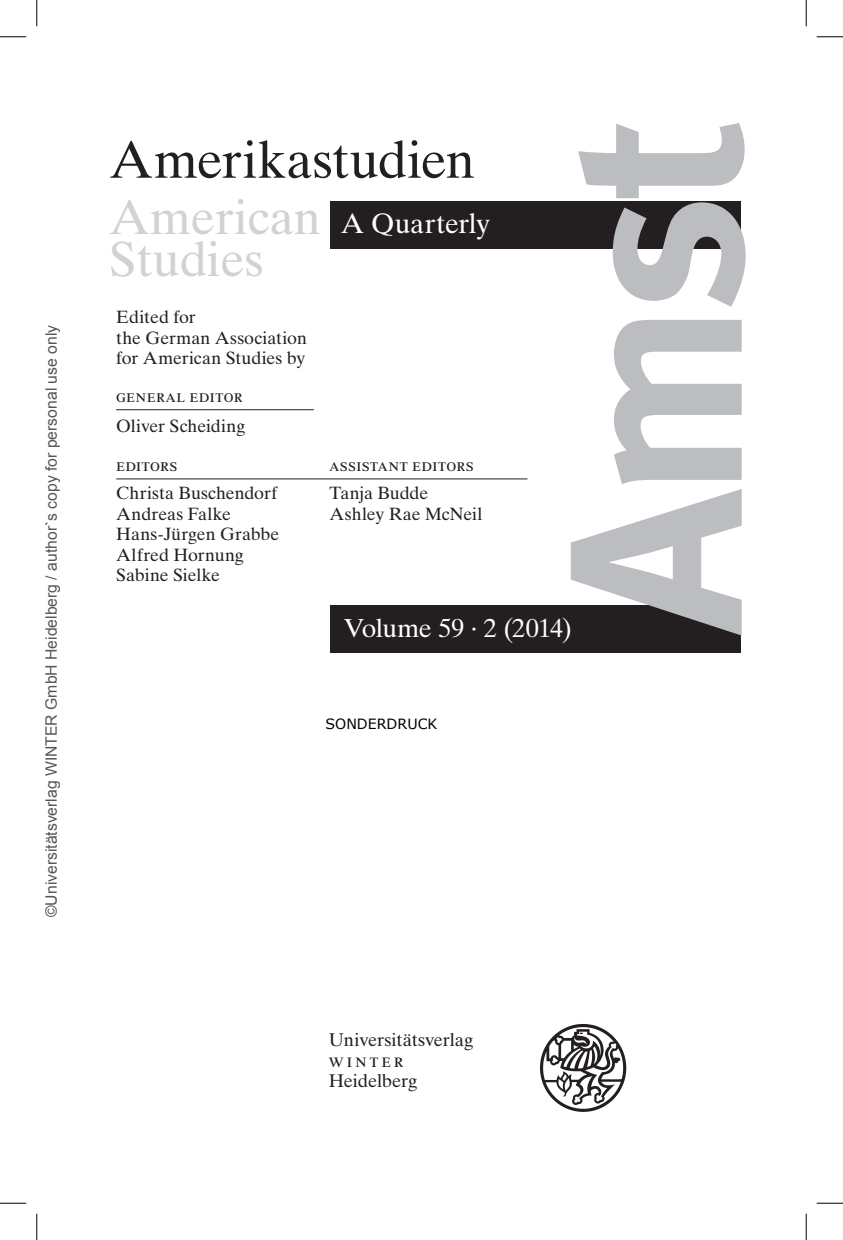
<style>
.page{position:relative;width:843px;height:1240px;background:#fff}
.page>*{position:absolute;margin:0;border:0;box-sizing:border-box;transform-origin:0 0}
.t1{font:245px "Meta Bold LF";color:#bcbdc0}
.t2{font:52.5px "Times Ten LT Std";letter-spacing:-.02em;color:#231f20}
.t3{font:49px/42px "Times Ten LT Std";color:#d1d2d4}
.t4{font:28px "Times Ten LT Std";color:#fff}
.t5{font:26.07px "Times Ten LT Std";letter-spacing:-.02em;color:#fff}
.t6{font:19.25px "Times Ten LT Std";letter-spacing:.155em;color:#231f20}
.t7{font:18.38px "Times Ten LT Std";letter-spacing:-.01em;color:#231f20}
.t8{font:17.68px/20.5px "Times Ten LT Std";letter-spacing:.005em;color:#231f20}
.t9{font:17.68px "Times Ten LT Std";letter-spacing:.025em;color:#231f20}
.t10{font:15.75px "Arial";color:#000}
.t11{font:14.17px "Verdana";color:#000}
</style>
<div class="page">
<hr style="left:116px;top:409px;width:198px;height:1px;background:#231f20">
<hr style="left:116px;top:478px;width:411px;height:1px;background:#231f20">
<div style="left:330px;top:201px;width:410px;height:48px;background:#231f20"></div>
<div style="left:330px;top:605px;width:410px;height:48px;background:#231f20"></div>
<img style="left:540px;top:1024px;width:86px;height:87px">
<svg style="left:0;top:36px;width:26px;height:1px"></svg>
<svg style="left:816px;top:36px;width:26px;height:1px"></svg>
<svg style="left:0;top:1202px;width:26px;height:1px"></svg>
<svg style="left:816px;top:1202px;width:26px;height:1px"></svg>
<svg style="left:36px;top:0;width:1px;height:26px"></svg>
<svg style="left:36px;top:1213px;width:1px;height:26px"></svg>
<svg style="left:805px;top:0;width:1px;height:26px"></svg>
<svg style="left:805px;top:1213px;width:1px;height:26px"></svg>
<p class="t10" style="left:42px;top:917px;width:593px;rotate:-90deg">©Universitätsverlag WINTER GmbH Heidelberg / author`s copy for personal use only</p>
<h1 class="t1" style="left:510px;top:633px;width:516px;rotate:-90deg">Amst</h1>
<h2 class="t2" style="left:109px;top:129px;width:367px">Amerikastudien</h2>
<h3 class="t3" style="left:109px;top:196px;width:213px">American<br>Studies</h3>
<h3 class="t4" style="left:341px;top:206px;width:151px">A Quarterly</h3>
<p class="t8" style="left:116px;top:307px;width:192px">Edited for<br>the German Association for American Studies by</p>
<p class="t8" style="left:116px;top:381px;width:131px;line-height:29.9px">general editor<br>Oliver Scheiding</p>
<p class="t9" style="left:116px;top:454px;width:63px">editors</p>
<p class="t9" style="left:329px;top:454px;width:145px">assistant editors</p>
<p class="t8" style="left:116px;top:482px;width:163px">Christa Buschendorf</p>
<p class="t8" style="left:329px;top:482px;width:100px">Tanja Budde</p>
<p class="t8" style="left:116px;top:503px;width:116px">Andreas Falke</p>
<p class="t8" style="left:329px;top:503px;width:154px">Ashley Rae McNeil</p>
<p class="t8" style="left:116px;top:524px;width:165px">Hans-Jürgen Grabbe<br>Alfred Hornung<br>Sabine Sielke</p>
<h3 class="t5" style="left:343px;top:613px;width:230px">Volume 59 · 2 (2014)</h3>
<p class="t11" style="left:325px;top:714px;width:113px">SONDERDRUCK</p>
<p class="t7" style="left:329px;top:1029px;width:146px">Universitätsverlag</p>
<p class="t6" style="left:329px;top:1048px;width:76px">winter</p>
<p class="t7" style="left:329px;top:1070px;width:90px">Heidelberg</p>
</div>
